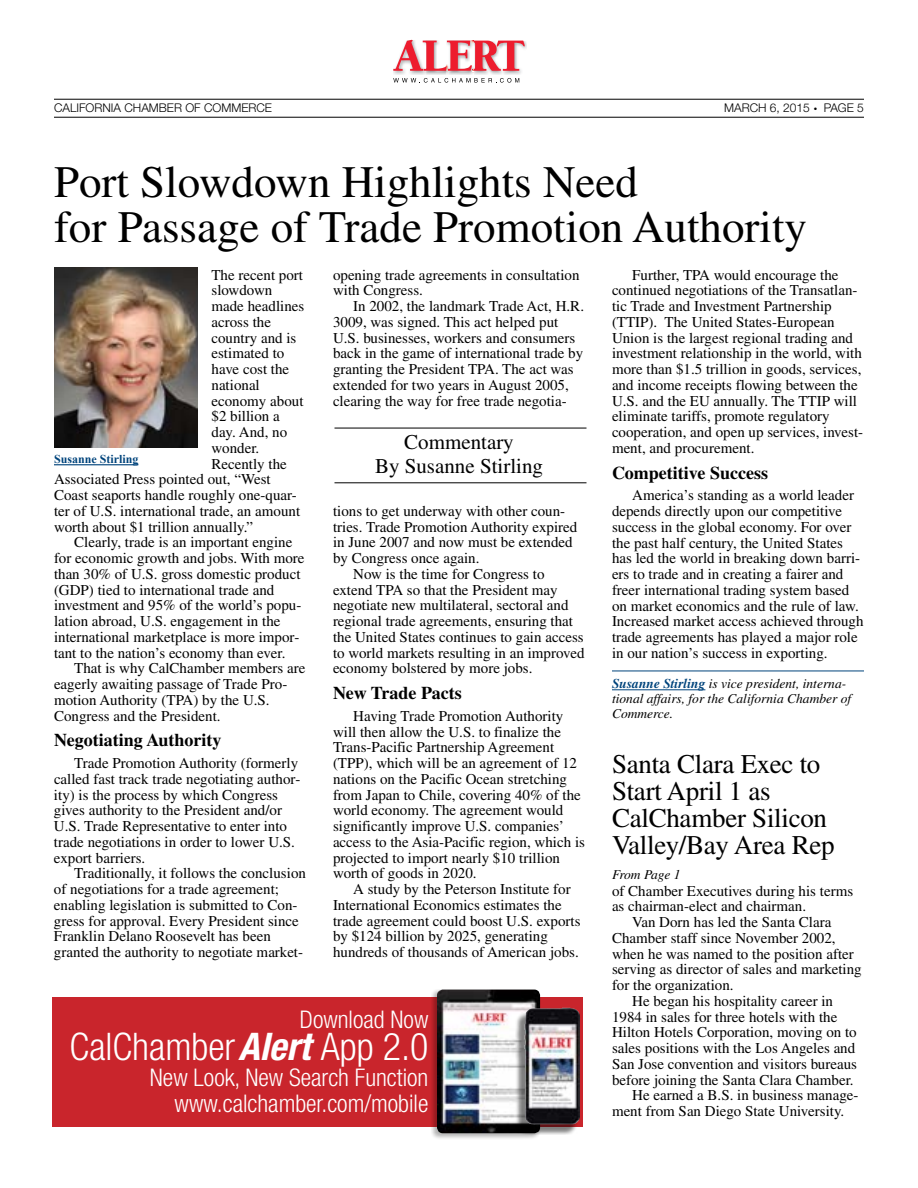
<style>
.page{position:relative;width:918px;height:1188px;background:#fff}
.page>*{position:absolute;margin:0;border:0;box-sizing:border-box;transform-origin:0 0}
.t1{font:45px/45px "Times";color:#000}
.t2{font:300 condensed 38.1px "Helvetica Neue LT Std";color:#fff}
.t3{font:27px/27px "Times";letter-spacing:-.01em;color:#000}
.t4{font:300 condensed 24.3px/26.1px "Helvetica Neue LT Std";color:#fff;text-align:right}
.t5{font:21px/24px "Times";color:#000;text-align:center}
.t6{font:700 18px "Times";color:#000}
.t7{font:15px/15.8px "Times";color:#000}
.t8{font:italic 13.5px/15px "Times";color:#000}
.t9{font:italic 13.5px "Times";letter-spacing:-.03em;color:#000}
.t10{font:300 12px "Helvetica Neue LT Std";color:#000}
.t11{font:700 12px "Times New Roman";color:#00447c}
.s1{font-weight:700;color:#00447c}
.s2{font-weight:700;font-style:italic}
</style>
<div class="page">
<hr style="left:54px;top:99px;width:810px;height:1px;background:#000">
<hr style="left:54px;top:117px;width:810px;height:1px;background:#000">
<img style="left:426px;top:72px;width:21px;height:2px">
<img style="left:503px;top:41px;width:23px;height:33px">
<img style="left:393px;top:72px;width:33px;height:2px">
<img style="left:474px;top:72px;width:29px;height:2px">
<img style="left:447px;top:72px;width:27px;height:2px">
<svg style="left:393px;top:40px;width:132px;height:32px"></svg>
<svg style="left:393px;top:78px;width:126px;height:5px"></svg>
<div style="left:52px;top:997px;width:532px;height:130px;background:#c9252c"></div>
<div style="left:431px;top:989px;width:109px;height:151px;background:#000;opacity:.3"></div>
<img style="left:437px;top:990px;width:103px;height:143px">
<div style="left:515px;top:1012px;width:63px;height:123px;background:#000;opacity:.5"></div>
<img style="left:524px;top:1008px;width:56px;height:117px">
<hr style="left:612px;top:671px;width:252px;height:1px;background:#00447c">
<hr style="left:612px;top:689px;width:93px;height:1px;background:#00447c">
<hr style="left:334px;top:482px;width:252px;height:1px;background:#000">
<hr style="left:334px;top:428px;width:252px;height:1px;background:#000">
<img style="left:54px;top:268px;width:144px;height:180px">
<hr style="left:54px;top:464px;width:84px;height:1px;background:#00447c">
<p class="t10" style="left:54px;top:101px;width:220px">CALIFORNIA CHAMBER OF COMMERCE</p>
<p class="t10" style="left:724px;top:101px;width:141px">MARCH 6, 2015 ● PAGE 5</p>
<h1 class="t1" style="left:54px;top:159px;width:755px">Port Slowdown Highlights Need<br>for Passage of Trade Promotion Authority</h1>
<p class="t7" style="left:212px;top:267px;width:93px">The recent port</p>
<p class="t7" style="left:212px;top:282px;width:62px">slowdown</p>
<p class="t7" style="left:212px;top:298px;width:94px">made headlines</p>
<p class="t7" style="left:212px;top:314px;width:61px">across the</p>
<p class="t7" style="left:212px;top:330px;width:86px">country and is</p>
<p class="t7" style="left:212px;top:345px;width:74px">estimated to</p>
<p class="t7" style="left:212px;top:361px;width:79px">have cost the</p>
<p class="t7" style="left:212px;top:377px;width:50px">national</p>
<p class="t7" style="left:212px;top:393px;width:94px">economy about</p>
<p class="t7" style="left:212px;top:408px;width:70px">$2 billion a</p>
<p class="t7" style="left:212px;top:424px;width:77px">day. And, no</p>
<p class="t7" style="left:212px;top:440px;width:49px">wonder.</p>
<p class="t7" style="left:212px;top:456px;width:77px">Recently the</p>
<p class="t7" style="left:54px;top:471px;width:218px">Associated Press pointed out, “West</p>
<p class="t7" style="left:54px;top:487px;width:244px">Coast seaports handle roughly one-quar-</p>
<p class="t7" style="left:54px;top:503px;width:248px">ter of U.S. international trade, an amount</p>
<p class="t7" style="left:54px;top:519px;width:201px">worth about $1 trillion annually.”</p>
<p class="t7" style="left:74px;top:534px;width:220px">Clearly, trade is an important engine</p>
<p class="t7" style="left:54px;top:550px;width:252px">for economic growth and jobs. With more</p>
<p class="t7" style="left:54px;top:566px;width:248px">than 30% of U.S. gross domestic product</p>
<p class="t7" style="left:54px;top:582px;width:222px">(GDP) tied to international trade and</p>
<p class="t7" style="left:54px;top:597px;width:249px">investment and 95% of the world’s popu-</p>
<p class="t7" style="left:54px;top:613px;width:228px">lation abroad, U.S. engagement in the</p>
<p class="t7" style="left:54px;top:629px;width:247px">international marketplace is more impor-</p>
<p class="t7" style="left:54px;top:645px;width:233px">tant to the nation’s economy than ever.</p>
<p class="t7" style="left:74px;top:660px;width:233px">That is why CalChamber members are</p>
<p class="t7" style="left:54px;top:676px;width:235px">eagerly awaiting passage of Trade Pro-</p>
<p class="t7" style="left:54px;top:692px;width:217px">motion Authority (TPA) by the U.S.</p>
<p class="t7" style="left:54px;top:708px;width:168px">Congress and the President.</p>
<p class="t6" style="left:54px;top:730px;width:169px">Negotiating Authority</p>
<p class="t7" style="left:54px;top:755px;width:248px;text-indent:20px">Trade Promotion Authority (formerly called fast track trade negotiating author&shy;ity) is the process by which Congress gives authority to the President and/or U.S. Trade Representative to enter into trade negotiations in order to lower U.S. export barriers.</p>
<p class="t7" style="left:54px;top:865px;width:254px;text-indent:20px">Traditionally, it follows the conclusion of negotiations for a trade agreement; enabling legislation is submitted to Con&shy;gress for approval. Every President since Franklin Delano Roosevelt has been granted the authority to negotiate market-</p>
<p class="t7" style="left:333px;top:267px;width:248px">opening trade agreements in consultation with Congress.</p>
<p class="t7" style="left:333px;top:298px;width:253px;text-indent:20px">In 2002, the landmark Trade Act, H.R.<br>3009, was signed. This act helped put U.S. businesses, workers and consumers back in the game of international trade by granting the President TPA. The act was extended for two years in August 2005, clearing the way for free trade negotia-</p>
<p class="t7" style="left:612px;top:267px;width:253px;text-indent:20px">Further, TPA would encourage the continued negotiations of the Transatlan&shy;tic Trade and Investment Partnership (TTIP). The United States-European Union is the largest regional trading and investment relationship in the world, with more than $1.5 trillion in goods, services, and income receipts flowing between the U.S. and the EU annually. The TTIP will eliminate tariffs, promote regulatory cooperation, and open up services, invest&shy;ment, and procurement.</p>
<p class="t6" style="left:612px;top:462px;width:158px">Competitive Success</p>
<p class="t7" style="left:612px;top:487px;width:253px;text-indent:20px">America’s standing as a world leader depends directly upon our competitive success in the global economy. For over the past half century, the United States has led the world in breaking down barri&shy;ers to trade and in creating a fairer and freer international trading system based on market economics and the rule of law.<br>Increased market access achieved through trade agreements has played a major role in our nation’s success in exporting.</p>
<p class="t8" style="left:612px;top:676px;width:241px"><span class="s1">Susanne Stirling</span> is vice president, interna&shy;tional affairs, for the California Chamber of<br>Commerce.</p>
<h3 class="t5" style="left:375px;top:430px;width:170px">Commentary<br>By Susanne Stirling</h3>
<p class="t11" style="left:54px;top:451px;width:86px">Susanne Stirling</p>
<p class="t7" style="left:333px;top:503px;width:234px">tions to get underway with other coun-</p>
<p class="t7" style="left:333px;top:519px;width:246px">tries. Trade Promotion Authority expired</p>
<p class="t7" style="left:333px;top:534px;width:241px">in June 2007 and now must be extended</p>
<p class="t7" style="left:333px;top:550px;width:148px">by Congress once again.</p>
<p class="t7" style="left:353px;top:566px;width:193px">Now is the time for Congress to</p>
<p class="t7" style="left:333px;top:582px;width:226px">extend TPA so that the President may</p>
<p class="t7" style="left:333px;top:597px;width:237px">negotiate new multilateral, sectoral and</p>
<p class="t7" style="left:333px;top:613px;width:242px">regional trade agreements, ensuring that</p>
<p class="t7" style="left:333px;top:629px;width:252px">the United States continues to gain access</p>
<p class="t7" style="left:333px;top:645px;width:253px">to world markets resulting in an improved</p>
<p class="t7" style="left:333px;top:660px;width:201px">economy bolstered by more jobs.</p>
<p class="t6" style="left:333px;top:682px;width:130px">New Trade Pacts</p>
<p class="t7" style="left:333px;top:708px;width:254px;text-indent:20px">Having Trade Promotion Authority will then allow the U.S. to finalize the Trans-Pacific Partnership Agreement (TPP), which will be an agreement of 12 nations on the Pacific Ocean stretching from Japan to Chile, covering 40% of the world economy. The agreement would significantly improve U.S. companies’ access to the Asia-Pacific region, which is projected to import nearly $10 trillion worth of goods in 2020.</p>
<p class="t7" style="left:333px;top:881px;width:249px;text-indent:20px">A study by the Peterson Institute for International Economics estimates the trade agreement could boost U.S. exports by $124 billion by 2025, generating hundreds of thousands of American jobs.</p>
<h3 class="t3" style="left:612px;top:750px;width:224px">Santa Clara Exec to<br>Start April 1 as<br>CalChamber Silicon<br>Valley/Bay Area Rep</h3>
<p class="t9" style="left:612px;top:867px;width:70px">From Page 1</p>
<p class="t7" style="left:612px;top:883px;width:243px">of Chamber Executives during his terms as chairman-elect and chairman.</p>
<p class="t7" style="left:632px;top:914px;width:201px">Van Dorn has led the Santa Clara</p>
<p class="t7" style="left:612px;top:930px;width:225px">Chamber staff since November 2002,</p>
<p class="t7" style="left:612px;top:946px;width:243px">when he was named to the position after</p>
<p class="t7" style="left:612px;top:961px;width:251px">serving as director of sales and marketing</p>
<p class="t7" style="left:612px;top:977px;width:123px">for the organization.</p>
<p class="t7" style="left:632px;top:993px;width:202px">He began his hospitality career in</p>
<p class="t7" style="left:612px;top:1009px;width:227px">1984 in sales for three hotels with the</p>
<p class="t7" style="left:612px;top:1024px;width:246px">Hilton Hotels Corporation, moving on to</p>
<p class="t7" style="left:612px;top:1040px;width:245px">sales positions with the Los Angeles and</p>
<p class="t7" style="left:612px;top:1056px;width:247px">San Jose convention and visitors bureaus</p>
<p class="t7" style="left:612px;top:1072px;width:243px">before joining the Santa Clara Chamber.</p>
<p class="t7" style="left:632px;top:1087px;width:228px">He earned a B.S. in business manage-</p>
<p class="t7" style="left:612px;top:1103px;width:234px">ment from San Diego State University.</p>
<h3 class="t4" style="left:300px;top:1006px;width:130px">Download Now</h3>
<h2 class="t2" style="left:70px;top:1025px;width:360px">CalChamber<span class="s2">Alert</span> App 2.0</h2>
<h3 class="t4" style="left:150px;top:1064px;width:280px">New Look, New Search Function www.calchamber.com/mobile</h3>
</div>
